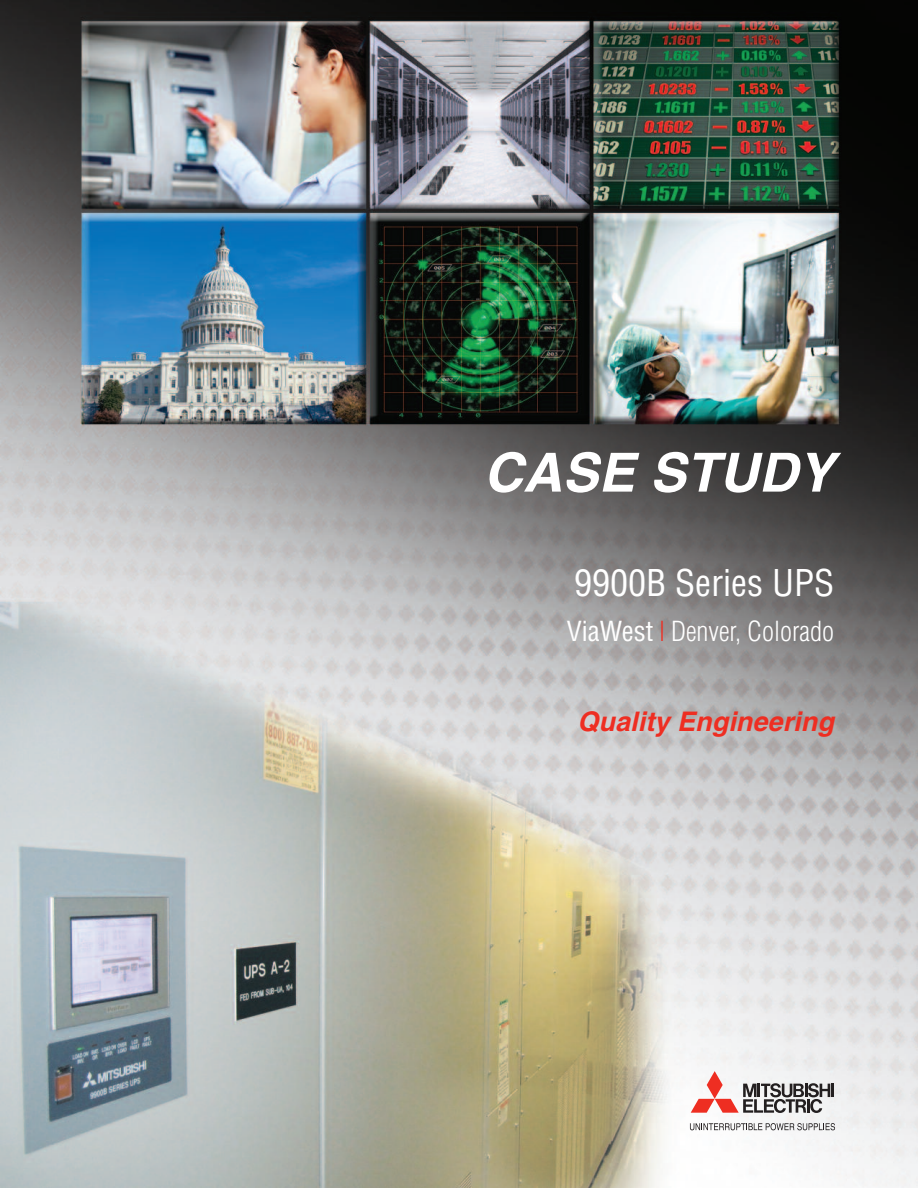
<style>
.page{position:relative;width:918px;height:1188px;background:#fff}
.page>*{position:absolute;margin:0;border:0;box-sizing:border-box;transform-origin:0 0}
.t1{font:italic 700 54px "Helvetica";letter-spacing:.005em;color:#fff}
.t2{font:condensed 36px "Helvetica";color:#fff}
.t3{font:300 condensed 27px "Helvetica";color:#fff}
.t4{font:italic 700 27px "Helvetica";letter-spacing:.005em;color:#ee2e22}
.s1{font-weight:400}
.s2{color:#ee2e22}
</style>
<div class="page">
<img style="left:0;top:0;width:918px;height:1188px">
<svg style="left:691px;top:1071px;width:143px;height:42px"></svg>
<svg style="left:690px;top:1123px;width:145px;height:7px"></svg>
<h1 class="t1" style="left:484px;top:453px;width:352px">CASE STUDY</h1>
<h2 class="t2" style="left:574px;top:563px;width:261px">9900B Series UPS</h2>
<p class="t3" style="left:567px;top:616px;width:269px"><span class="s1">ViaWest</span> <span class="s2">|</span> Denver, Colorado</p>
<p class="t4" style="left:577px;top:712px;width:258px">Quality Engineering</p>
</div>
